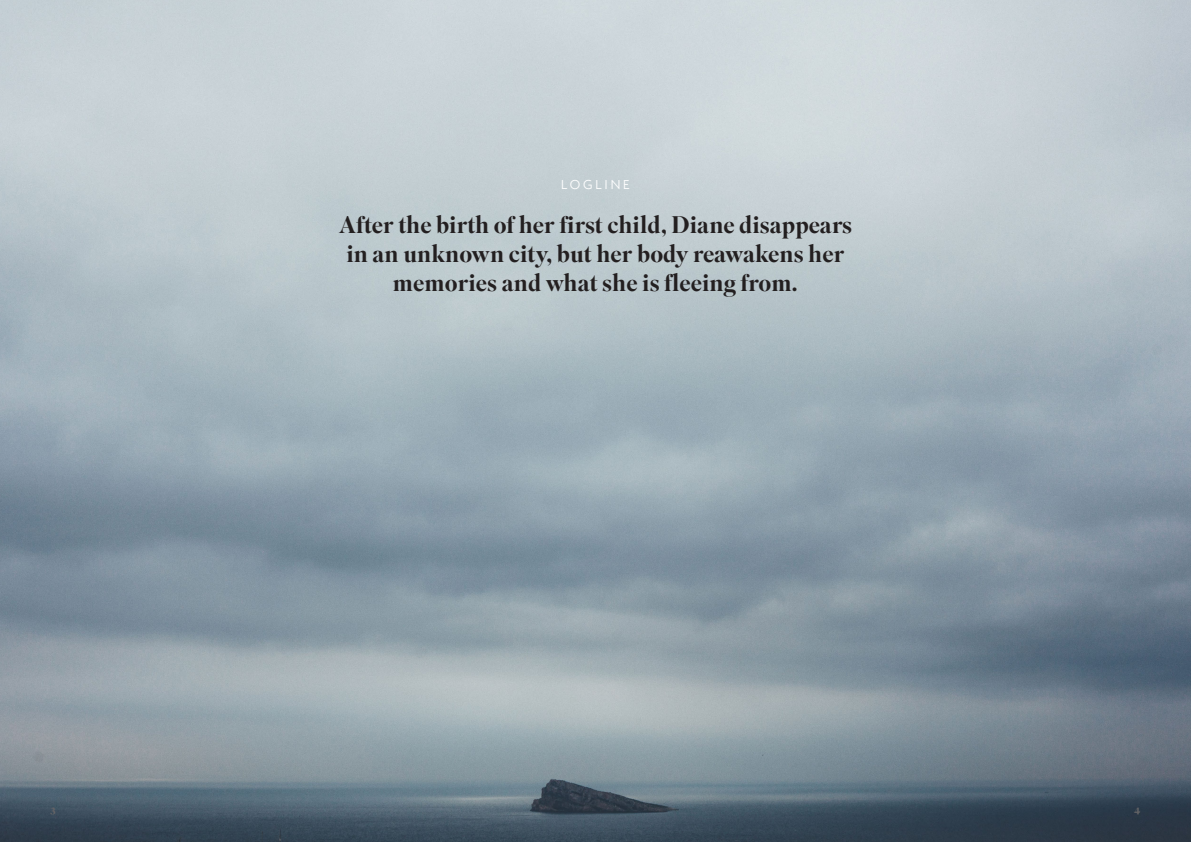
<style>
.page{position:relative;width:1191px;height:842px;background:#fff}
.page>*{position:absolute;margin:0;border:0;box-sizing:border-box;transform-origin:0 0}
.Title_24pt_Black__Centered{font:500 24px/28.8px "Superior Title";color:#231f20;text-align:center}
.Field_14pt_White__Centered{font:300 14px "Agenda";letter-spacing:.2em;color:#fff}
.t1{font:700 10px "Superior Title";color:#636366}
</style>
<div class="page">
<img style="left:0;top:0;width:1191px;height:842px">
<p class="Field_14pt_White__Centered" style="left:561px;top:177px;width:70px">LOGLINE</p>
<p class="Title_24pt_Black__Centered" style="left:339px;top:211px;width:515px">After the birth of her first child, Diane disappears in an unknown city, but her body reawakens her memories and what she is fleeing from.</p>
<p class="t1" style="left:50px;top:803px;width:7px">3</p>
<p class="t1" style="left:1134px;top:803px;width:8px">4</p>
</div>
